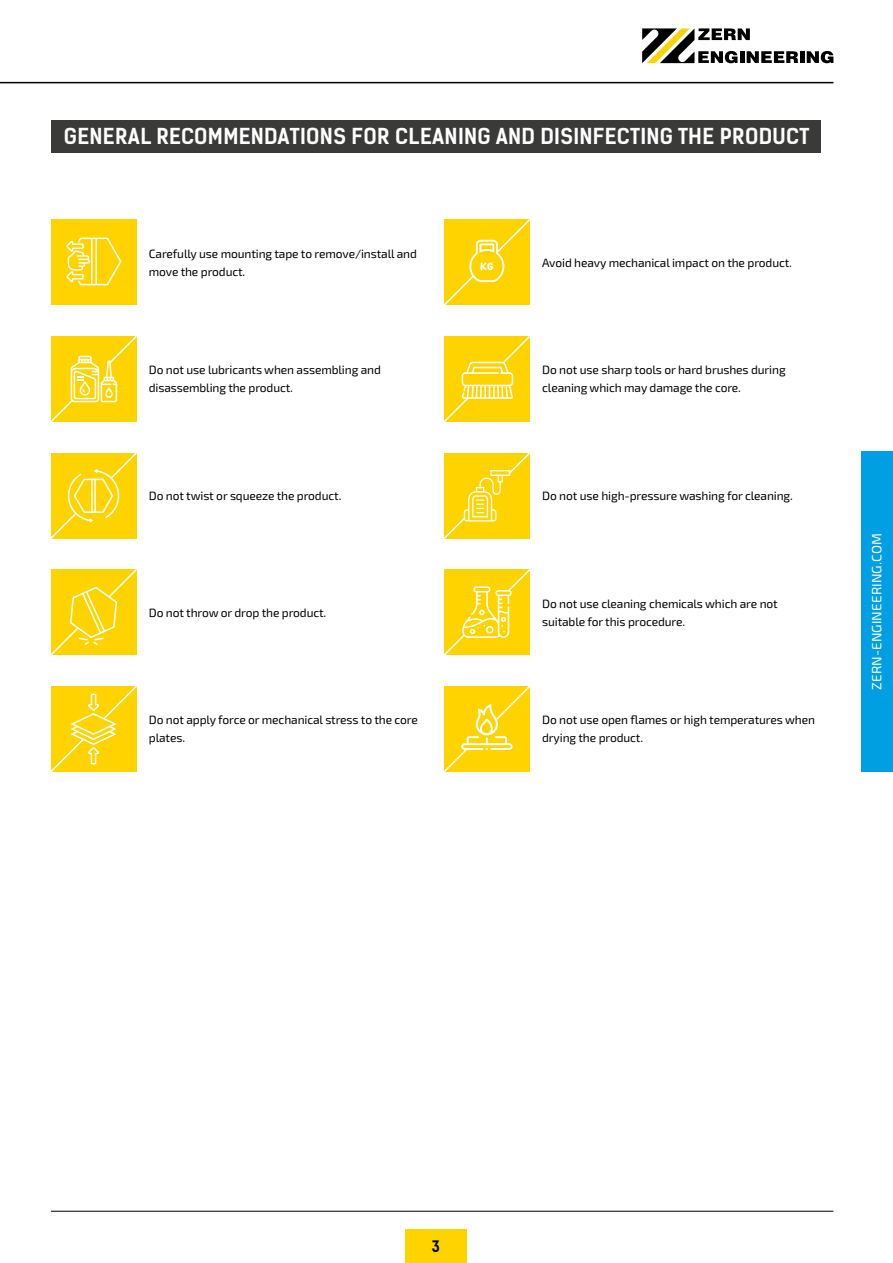
<style>
.page{position:relative;width:893px;height:1263px;background:#fff}
.page>*{position:absolute;margin:0;border:0;box-sizing:border-box;transform-origin:0 0}
.t1{font:21px "Kelson Sans Bold RU";letter-spacing:.015em;color:#fff}
.t2{font:15px "Kelson Sans Bold RU";color:#000}
.t3{font:13.5px "Exo 2.0";letter-spacing:.01em;color:#fff}
.t4{font:12px/18px "Exo 2.0";letter-spacing:-.01em;color:#000}
</style>
<div class="page">
<div style="left:51px;top:120px;width:770px;height:33px;background:#3a3a39"></div>
<div style="left:51px;top:220px;width:85px;height:85px;background:#ffd300"></div>
<svg style="left:66px;top:237px;width:56px;height:49px"></svg>
<hr style="left:95px;top:238px;width:2px;height:47px;background:#fff">
<hr style="left:91px;top:238px;width:2px;height:47px;background:#fff">
<svg style="left:51px;top:337px;width:85px;height:85px;background:#ffd81d"></svg>
<svg style="left:51px;top:453px;width:85px;height:85px;background:#ffd614"></svg>
<svg style="left:51px;top:570px;width:85px;height:85px;background:#ffd611"></svg>
<svg style="left:51px;top:686px;width:85px;height:85px;background:#ffd614"></svg>
<svg style="left:444px;top:220px;width:85px;height:85px;background:#ffd511"></svg>
<svg style="left:444px;top:337px;width:85px;height:85px;background:#ffd718"></svg>
<svg style="left:444px;top:453px;width:85px;height:85px;background:#ffd613"></svg>
<svg style="left:444px;top:570px;width:85px;height:85px;background:#ffd718"></svg>
<svg style="left:444px;top:686px;width:85px;height:85px;background:#ffd615"></svg>
<hr style="left:0;top:82px;width:833px;height:1px;background:#000">
<hr style="left:800px;top:51px;width:4px;height:12px;background:#000">
<svg style="left:807px;top:51px;width:26px;height:12px"></svg>
<svg style="left:642px;top:28px;width:156px;height:35px"></svg>
<div style="left:405px;top:1230px;width:61px;height:33px;background:#ffd300"></div>
<hr style="left:51px;top:1211px;width:782px;height:1px;background:#000">
<div style="left:861px;top:451px;width:32px;height:320px;background:#009ee3"></div>
<h1 class="t1" style="left:64px;top:123px;width:747px">GENERAL RECOMMENDATIONS FOR CLEANING AND DISINFECTING THE PRODUCT</h1>
<p class="t4" style="left:149px;top:245px;width:270px">Carefully use mounting tape to remove/install and move the product.</p>
<p class="t4" style="left:149px;top:361px;width:234px">Do not use lubricants when assembling and disassembling the product.</p>
<p class="t4" style="left:149px;top:487px;width:194px">Do not twist or squeeze the product.</p>
<p class="t4" style="left:149px;top:604px;width:179px">Do not throw or drop the product.</p>
<p class="t4" style="left:149px;top:711px;width:271px">Do not apply force or mechanical stress to the core plates.</p>
<p class="t4" style="left:542px;top:254px;width:251px">Avoid heavy mechanical impact on the product.</p>
<p class="t4" style="left:542px;top:361px;width:245px">Do not use sharp tools or hard brushes during cleaning which may damage the core.</p>
<p class="t4" style="left:542px;top:487px;width:252px">Do not use high-pressure washing for cleaning.</p>
<p class="t4" style="left:542px;top:595px;width:237px">Do not use cleaning chemicals which are not suitable for this procedure.</p>
<p class="t4" style="left:542px;top:711px;width:274px">Do not use open flames or high temperatures when drying the product.</p>
<p class="t3" style="left:869px;top:690px;width:158px;rotate:-90deg">ZERN-ENGINEERING.COM</p>
<p class="t2" style="left:432px;top:1237px;width:10px">3</p>
</div>
